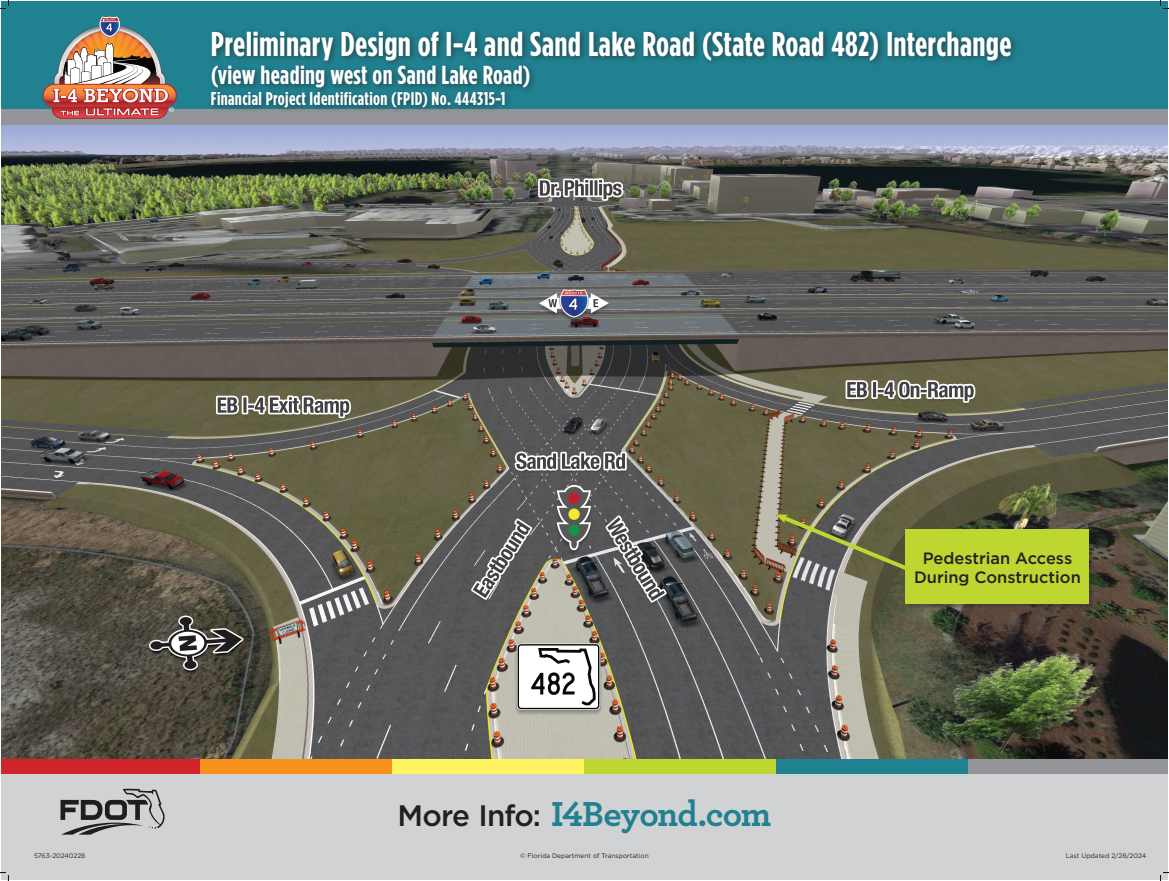
<style>
.page{position:relative;width:1169px;height:881px;background:#fff}
.page>*{position:absolute;margin:0;border:0;box-sizing:border-box;transform-origin:0 0}
.t1{font:700 36.4px "Archer";letter-spacing:-.03em;color:#208190}
.t2{font:700 34.4px "Gotham Condensed";letter-spacing:.01em;color:#fff}
.t3{font:700 26px "Gotham Condensed";letter-spacing:.01em;color:#fff}
.t4{font:700 18.44px "Gotham Condensed";letter-spacing:.02em;color:#fff}
.t5{font:500 16.4px/19.7px "Gotham";color:#231f20;text-align:center}
.t6{font:6.52px "Gotham";color:#231f20}
.s1{font-family:"Gotham";font-weight:500;font-size:29.6px;color:#231f20}
</style>
<div class="page">
<img style="left:1px;top:125px;width:1167px;height:634px">
<div style="left:906px;top:530px;width:188px;height:79px;background:#231f20;opacity:.3"></div>
<div style="left:906px;top:530px;width:183px;height:74px;background:#bed630"></div>
<svg style="left:775px;top:512px;width:139px;height:63px"></svg>
<div style="left:1px;top:763px;width:1167px;height:117px;background:#d1d2d4"></div>
<svg style="left:61px;top:789px;width:104px;height:45px"></svg>
<div style="left:1px;top:759px;width:199px;height:14px;background:#d1232a"></div>
<div style="left:200px;top:759px;width:192px;height:14px;background:#f7931d"></div>
<div style="left:392px;top:759px;width:192px;height:14px;background:#fff461"></div>
<div style="left:584px;top:759px;width:192px;height:14px;background:#bed630"></div>
<div style="left:776px;top:759px;width:192px;height:14px;background:#208190"></div>
<div style="left:968px;top:759px;width:200px;height:14px;background:#939598"></div>
<div style="left:1px;top:1px;width:1167px;height:109px;background:#208190"></div>
<div style="left:1px;top:110px;width:1167px;height:15px;background:#939598"></div>
<div style="left:207px;top:27px;width:811px;height:88px;background:#231f20;opacity:.6"></div>
<svg style="left:42px;top:16px;width:135px;height:103px"></svg>
<svg style="left:0;top:0;width:9px;height:9px"></svg>
<svg style="left:0;top:872px;width:9px;height:9px"></svg>
<svg style="left:1160px;top:0;width:9px;height:9px"></svg>
<svg style="left:1160px;top:872px;width:9px;height:9px"></svg>
<h2 class="t2" style="left:211px;top:23px;width:802px">Preliminary Design of I-4 and Sand Lake Road (State Road 482) Interchange</h2>
<h3 class="t3" style="left:211px;top:59px;width:321px">(view heading west on Sand Lake Road)</h3>
<h3 class="t4" style="left:211px;top:87px;width:296px">Financial Project Identification (FPID) No. 444315-1</h3>
<h1 class="t1" style="left:398px;top:785px;width:375px"><span class="s1">More Info:</span> I4Beyond.com</h1>
<h3 class="t5" style="left:914px;top:548px;width:168px">Pedestrian Access<br>During Construction</h3>
<p class="t6" style="left:34px;top:852px;width:53px">5763-20240228</p>
<p class="t6" style="left:520px;top:852px;width:130px">© Florida Department of Transportation</p>
<p class="t6" style="left:1066px;top:852px;width:82px">Last Updated 2/28/2024</p>
</div>
